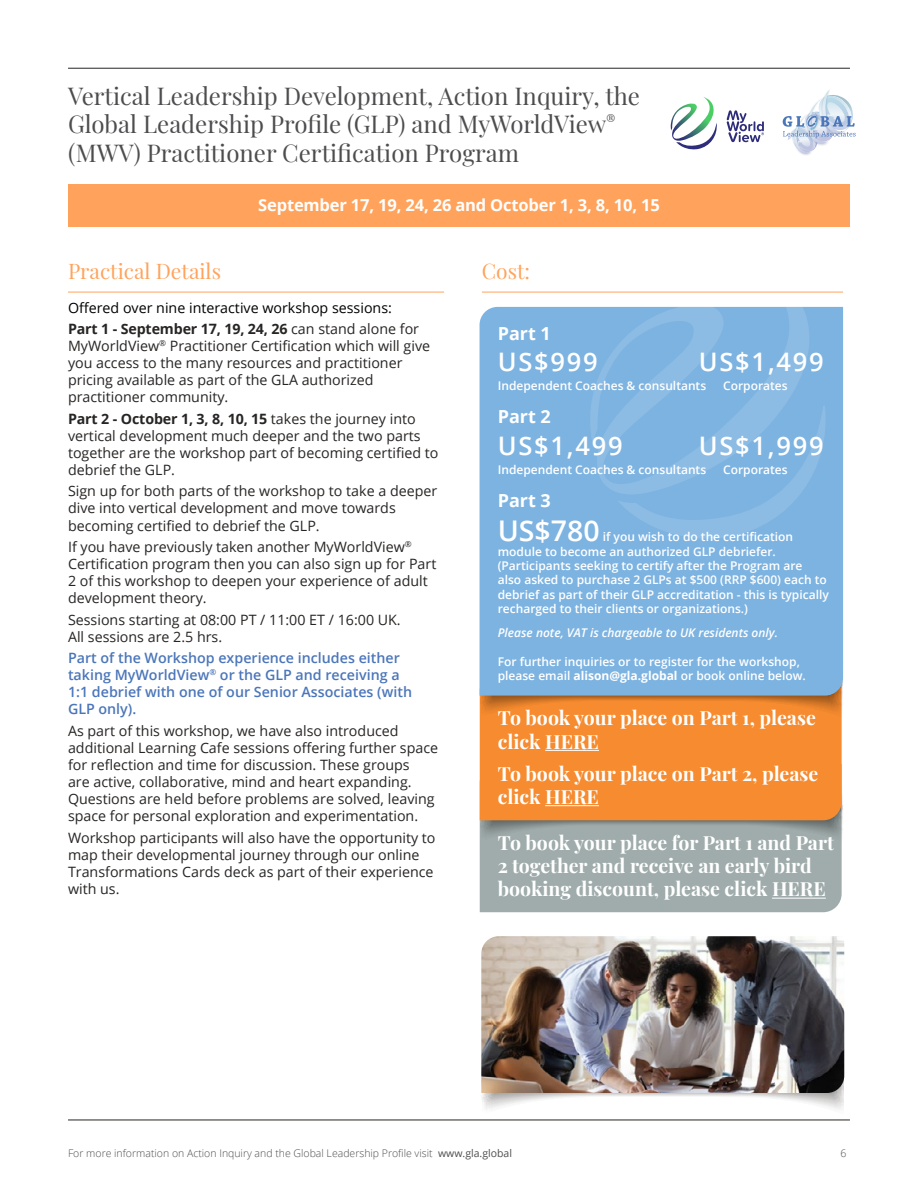
<style>
.page{position:relative;width:918px;height:1188px;background:#fff}
.page>*{position:absolute;margin:0;border:0;box-sizing:border-box;transform-origin:0 0}
.t1{font:600 28.5px "Open Sans";color:#fff}
.t2{font:600 25.5px "Open Sans";letter-spacing:.07em;color:#fff}
.t3{font:24px/28.5px "Playfair Display";color:#4d4d4f}
.t4{font:21px "Playfair Display";color:#ffa35c}
.t5{font:700 19.5px/23.4px "Playfair Display";color:#fff}
.t6{font:700 18px "Open Sans";color:#fff}
.t7{font:700 16.5px "Open Sans";letter-spacing:-.01em;color:#fff}
.t8{font:14.25px/17.1px "Open Sans";color:#272524}
.t9{font:600 14.25px/17.1px "Open Sans";color:#4b76ba}
.t10{font:14.25px/21.3px "Open Sans";color:#000}
.t11{font:600 12px/14.4px "Open Sans";color:#fff}
.t12{font:italic 600 12px "Open Sans";color:#fff}
.t13{font:300 10.5px "Open Sans";color:#4d4d4f}
.s1{font-weight:700;color:#272524}
.s2{color:#272524}
.s3{font-weight:700}
.s4{font-weight:400}
</style>
<div class="page">
<div style="left:480px;top:855px;width:362px;height:57px;background:#9facab"></div>
<hr style="left:772px;top:898px;width:54px;height:1px;background:#fff">
<svg style="left:480px;top:799px;width:363px;height:56px;background:#99a5a3"></svg>
<div style="left:480px;top:730px;width:362px;height:90px;background:#f68b2f"></div>
<hr style="left:545px;top:750px;width:54px;height:1px;background:#fff">
<hr style="left:545px;top:805px;width:54px;height:1px;background:#fff">
<svg style="left:480px;top:696px;width:363px;height:34px;background:#ec852c"></svg>
<div style="left:480px;top:307px;width:363px;height:389px;background:#7db3e1"></div>
<svg style="left:617px;top:405px;width:214px;height:135px;background:#81b5e1"></svg>
<svg style="left:580px;top:291px;width:237px;height:211px;background:#8abae3"></svg>
<svg style="left:481px;top:1093px;width:363px;height:27px"></svg>
<img style="left:481px;top:936px;width:363px;height:157px">
<hr style="left:68px;top:292px;width:376px;height:1px;background:#ffa35c">
<hr style="left:482px;top:292px;width:361px;height:1px;background:#ffa35c">
<hr style="left:68px;top:68px;width:782px;height:1px;background:#272524">
<div style="left:68px;top:184px;width:782px;height:42px;background:#ffa35c"></div>
<hr style="left:68px;top:1120px;width:782px;height:1px;background:#272524">
<svg style="left:727px;top:110px;width:37px;height:32px"></svg>
<svg style="left:671px;top:97px;width:46px;height:52px"></svg>
<svg style="left:783px;top:90px;width:73px;height:64px"></svg>
<h3 class="t3" style="left:68px;top:80px;width:574px">Vertical Leadership Development, Action Inquiry, the<br>Global Leadership Profile (GLP) and MyWorldView<sup>® </sup>(MWV) Practitioner Certification Program</h3>
<p class="t7" style="left:258px;top:194px;width:403px">September 17, 19, 24, 26 and October 1, 3, 8, 10, 15</p>
<h3 class="t4" style="left:68px;top:255px;width:155px">Practical Details</h3>
<p class="t10" style="left:68px;top:296px;width:353px">Offered over nine interactive workshop sessions:<br><span class="s1">Part 1 - September 17, 19, 24, 26</span> <span class="s2">can stand alone for</span></p>
<p class="t8" style="left:68px;top:337px;width:364px">MyWorldView<sup>®</sup> Practitioner Certification which will give you access to the many resources and practitioner pricing available as part of the GLA authorized practitioner community.</p>
<p class="t8" style="left:68px;top:410px;width:372px"><span class="s3">Part 2 - October 1, 3, 8, 10, 15</span> takes the journey into vertical development much deeper and the two parts together are the workshop part of becoming certified to debrief the GLP.</p>
<p class="t8" style="left:68px;top:482px;width:371px">Sign up for both parts of the workshop to take a deeper dive into vertical development and move towards becoming certified to debrief the GLP.</p>
<p class="t8" style="left:68px;top:538px;width:370px">If you have previously taken another MyWorldView<sup>® </sup>Certification program then you can also sign up for Part 2 of this workshop to deepen your experience of adult development theory.</p>
<p class="t8" style="left:68px;top:611px;width:334px">Sessions starting at 08:00 PT / 11:00 ET / 16:00 UK.<br>All sessions are 2.5 hrs.</p>
<p class="t9" style="left:68px;top:649px;width:346px">Part of the Workshop experience includes either taking MyWorldView<sup>®</sup> or the GLP and receiving a 1:1 debrief with one of our Senior Associates (with GLP only).</p>
<p class="t8" style="left:68px;top:722px;width:372px">As part of this workshop, we have also introduced additional Learning Cafe sessions offering further space for reflection and time for discussion. These groups<br>are active, collaborative, mind and heart expanding.<br>Questions are held before problems are solved, leaving space for personal exploration and experimentation.</p>
<p class="t8" style="left:68px;top:828px;width:369px">Workshop participants will also have the opportunity to map their developmental journey through our online Transformations Cards deck as part of their experience with us.</p>
<h3 class="t4" style="left:482px;top:255px;width:50px">Cost:</h3>
<p class="t6" style="left:498px;top:321px;width:55px">Part 1</p>
<h2 class="t2" style="left:498px;top:345px;width:102px">US$999</h2>
<h2 class="t2" style="left:699px;top:345px;width:127px">US$1,499</h2>
<p class="t11" style="left:498px;top:379px;width:210px">Independent Coaches &amp; consultants</p>
<p class="t11" style="left:723px;top:379px;width:66px">Corporates</p>
<p class="t6" style="left:498px;top:404px;width:55px">Part 2</p>
<h2 class="t2" style="left:498px;top:429px;width:127px">US$1,499</h2>
<h2 class="t2" style="left:699px;top:429px;width:127px">US$1,999</h2>
<p class="t11" style="left:498px;top:463px;width:210px">Independent Coaches &amp; consultants</p>
<p class="t11" style="left:723px;top:463px;width:66px">Corporates</p>
<p class="t6" style="left:498px;top:488px;width:55px">Part 3</p>
<h1 class="t1" style="left:498px;top:511px;width:103px">US$780</h1>
<p class="t11" style="left:498px;top:529px;width:333px;text-indent:105px">if you wish to do the certification module to become an authorized GLP debriefer. (Participants seeking to certify after the Program are also asked to purchase 2 GLPs at $500 (RRP $600) each to debrief as part of their GLP accreditation - this is typically recharged to their clients or organizations.)</p>
<p class="t12" style="left:498px;top:625px;width:282px">Please note, VAT is chargeable to UK residents only.</p>
<p class="t11" style="left:498px;top:654px;width:310px">For further inquiries or to register for the workshop, please email <span class="s3">alison@gla.global</span> or book online below.</p>
<h3 class="t5" style="left:498px;top:705px;width:320px">To book your place on Part 1, please click HERE</h3>
<h3 class="t5" style="left:498px;top:760px;width:322px">To book your place on Part 2, please click HERE</h3>
<h3 class="t5" style="left:498px;top:829px;width:338px">To book your place for Part 1 and Part<br>2 together and receive an early bird booking discount, please click HERE</h3>
<p class="t13" style="left:68px;top:1146px;width:446px">For more information on Action Inquiry and the Global Leadership Profile visit <span class="s4">www.gla.global</span></p>
<p class="t13" style="left:841px;top:1146px;width:7px">6</p>
</div>
